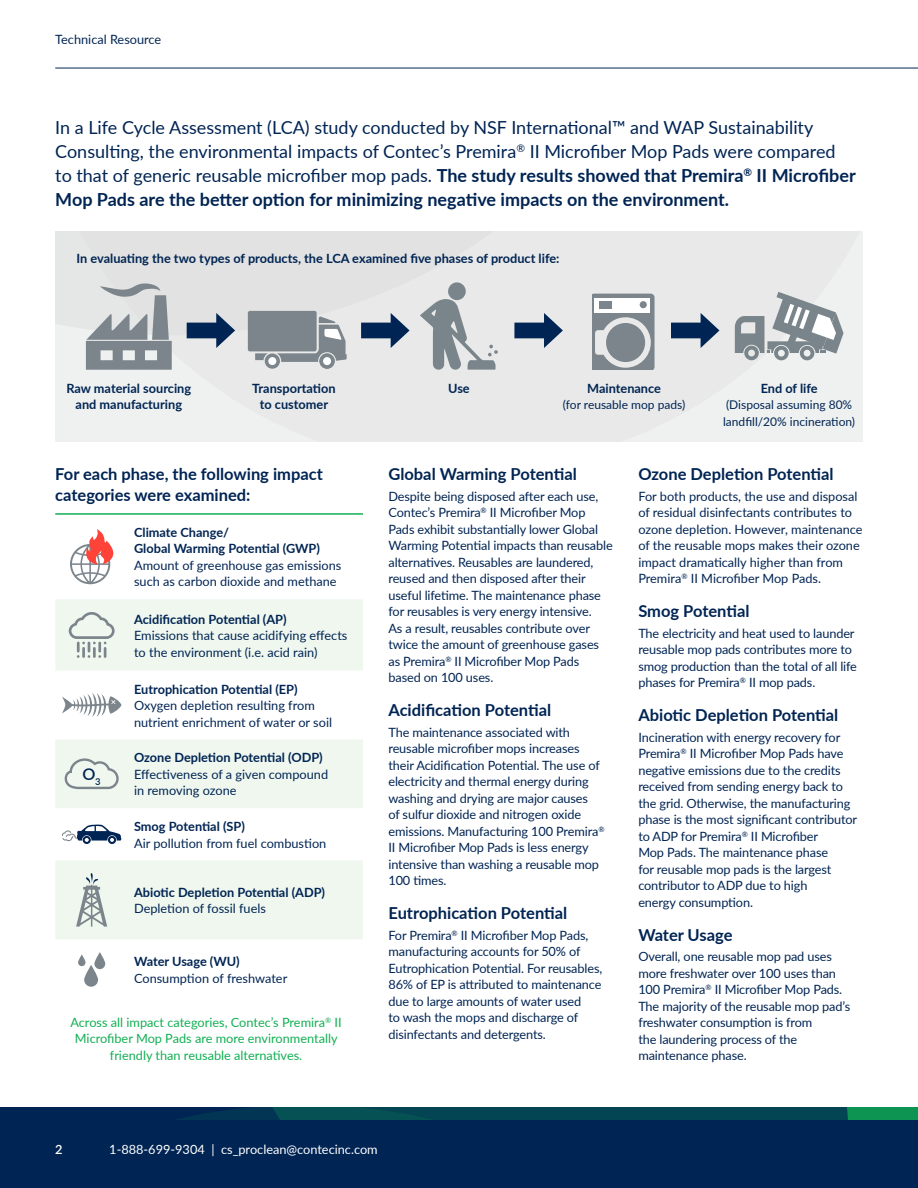
<style>
.page{position:relative;width:918px;height:1188px;background:#fff}
.page>*{position:absolute;margin:0;border:0;box-sizing:border-box;transform-origin:0 0}
._04__Body_text{font:18px/24px "Lato";color:#002453}
._03__Sub_heading{font:700 16.5px/21px "Lato";color:#002453}
.t1{font:600 16.2px "Lato";color:#002453}
._04__Body_text-2{font:12.75px/16.5px "Lato";letter-spacing:-.01em;color:#002453}
._03__Sub_heading-2{font:12.75px/16.5px "Lato";color:#002453}
._04__Body_text-3{font:700 12.75px/16.5px "Lato";color:#002453;text-align:center}
._04__Body_text-4{font:12.75px/16.5px "Lato";color:#11af53;text-align:center}
._03__Sub_heading-3{font:700 12.75px/16.5px "Lato";color:#002453}
.t2{font:12.75px "Lato";color:#fff}
.t3{font:600 12.75px "Lato";color:#fff}
._04__Body_text-5{font:12px/16.5px "Lato";color:#002453}
.s1{font-weight:700}
.s2{font-weight:400}
</style>
<div class="page">
<div style="left:0;top:1120px;width:918px;height:68px;background:#002453"></div>
<svg style="left:0;top:1107px;width:918px;height:13px"></svg>
<hr style="left:55px;top:68px;width:863px;height:1px;background:#002453">
<div style="left:55px;top:231px;width:808px;height:210px;background:#e8e9e8"></div>
<div style="left:55px;top:231px;width:674px;height:104px;background:#e5e7e6"></div>
<svg style="left:420px;top:282px;width:78px;height:88px"></svg>
<svg style="left:592px;top:294px;width:63px;height:76px"></svg>
<div style="left:594px;top:298px;width:56px;height:14px;background:#fff"></div>
<div style="left:599px;top:301px;width:13px;height:7px;background:#7c858c"></div>
<div style="left:640px;top:301px;width:7px;height:7px;background:#7c858c;border-radius:50%"></div>
<svg style="left:86px;top:283px;width:86px;height:87px"></svg>
<svg style="left:255px;top:353px;width:13px;height:7px"></svg>
<div style="left:248px;top:311px;width:69px;height:40px;background:#7c858c;border-radius:2px"></div>
<svg style="left:277px;top:316px;width:70px;height:53px"></svg>
<div style="left:323px;top:357px;width:8px;height:8px;background:#fff;border-radius:50%"></div>
<svg style="left:265px;top:353px;width:15px;height:16px"></svg>
<div style="left:268px;top:357px;width:8px;height:8px;background:#fff;border-radius:50%"></div>
<svg style="left:735px;top:292px;width:109px;height:68px"></svg>
<div style="left:187px;top:323px;width:37px;height:15px;background:#002453"></div>
<svg style="left:216px;top:313px;width:19px;height:35px"></svg>
<div style="left:514px;top:323px;width:37px;height:15px;background:#002453"></div>
<svg style="left:544px;top:313px;width:19px;height:35px"></svg>
<div style="left:361px;top:323px;width:37px;height:15px;background:#002453"></div>
<svg style="left:391px;top:313px;width:19px;height:35px"></svg>
<div style="left:671px;top:323px;width:37px;height:15px;background:#002453"></div>
<svg style="left:701px;top:313px;width:18px;height:35px"></svg>
<svg style="left:55px;top:599px;width:308px;height:340px;fill:#eff7ef"></svg>
<hr style="left:55px;top:513px;width:73px;height:2px;background:#11af53">
<hr style="left:128px;top:513px;width:235px;height:2px;background:#11af53">
<svg style="left:70px;top:529px;width:44px;height:55px"></svg>
<svg style="left:69px;top:612px;width:46px;height:46px"></svg>
<svg style="left:62px;top:693px;width:59px;height:24px"></svg>
<svg style="left:65px;top:758px;width:54px;height:31px"></svg>
<svg style="left:62px;top:824px;width:59px;height:20px"></svg>
<svg style="left:76px;top:873px;width:31px;height:54px"></svg>
<svg style="left:84px;top:965px;width:14px;height:22px"></svg>
<svg style="left:94px;top:952px;width:11px;height:17px"></svg>
<svg style="left:78px;top:954px;width:8px;height:12px"></svg>
<p class="_04__Body_text-2" style="left:55px;top:31px;width:108px">Technical Resource</p>
<p class="_04__Body_text" style="left:55px;top:114px;width:802px">In a Life Cycle Assessment (LCA) study conducted by NSF International™ and WAP Sustainability Consulting, the environmental impacts of Contec’s Premira<sup>®</sup> II Microfiber Mop Pads were compared to that of generic reusable microfiber mop pads. <span class="s1">The study results showed that Premira</span><sup>®</sup> <span class="s1">II Microfiber Mop Pads are the better option for minimizing negative impacts on the environment.</span></p>
<p class="_04__Body_text-3" style="left:77px;top:249px;width:484px">In evaluating the two types of products, the LCA examined five phases of product life:</p>
<p class="_04__Body_text-3" style="left:66px;top:379px;width:126px">Raw material sourcing and manufacturing</p>
<p class="_04__Body_text-3" style="left:252px;top:379px;width:85px">Transportation to customer</p>
<p class="_04__Body_text-3" style="left:448px;top:379px;width:23px">Use</p>
<p class="_04__Body_text-3" style="left:587px;top:379px;width:75px">Maintenance</p>
<p class="_04__Body_text-5" style="left:563px;top:396px;width:124px">(for reusable mop pads)</p>
<p class="_04__Body_text-3" style="left:761px;top:379px;width:58px">End of life</p>
<p class="_04__Body_text-5" style="left:723px;top:396px;width:134px">(Disposal assuming 80% landfill/20% incineration)</p>
<p class="_03__Sub_heading" style="left:55px;top:463px;width:269px">For each phase, the following impact categories were examined:</p>
<p class="_03__Sub_heading-2" style="left:134px;top:524px;width:209px"><span class="s1">Climate Change/<br>Global Warming Potential (GWP)<br></span>Amount of greenhouse gas emissions such as carbon dioxide and methane</p>
<p class="_03__Sub_heading-2" style="left:134px;top:610px;width:215px"><span class="s1">Acidification Potential (AP)<br></span>Emissions that cause acidifying effects to the environment (i.e. acid rain)</p>
<p class="_03__Sub_heading-2" style="left:134px;top:680px;width:200px"><span class="s1">Eutrophication Potential (EP)<br></span>Oxygen depletion resulting from nutrient enrichment of water or soil</p>
<p class="t1" style="left:82px;top:762px;width:20px">O<sub>3</sub></p>
<p class="_03__Sub_heading-2" style="left:134px;top:749px;width:196px"><span class="s1">Ozone Depletion Potential (ODP)<br></span>Effectiveness of a given compound in removing ozone</p>
<p class="_03__Sub_heading-2" style="left:134px;top:818px;width:194px"><span class="s1">Smog Potential (SP)<br></span>Air pollution from fuel combustion</p>
<p class="_03__Sub_heading-3" style="left:134px;top:883px;width:193px">Abiotic Depletion Potential (ADP)<br><span class="s2">Depletion of fossil fuels</span></p>
<p class="_03__Sub_heading-2" style="left:134px;top:953px;width:155px"><span class="s1">Water Usage (WU)<br></span>Consumption of freshwater</p>
<p class="_04__Body_text-4" style="left:70px;top:1013px;width:273px">Across all impact categories, Contec’s Premira<sup>®</sup> II<br>Microfiber Mop Pads are more environmentally friendly than reusable alternatives.</p>
<p class="_03__Sub_heading" style="left:388px;top:463px;width:190px">Global Warming Potential</p>
<p class="_04__Body_text-2" style="left:388px;top:488px;width:226px">Despite being disposed after each use, Contec’s Premira<sup>®</sup> II Microfiber Mop Pads exhibit substantially lower Global Warming Potential impacts than reusable alternatives. Reusables are laundered, reused and then disposed after their useful lifetime. The maintenance phase for reusables is very energy intensive.<br>As a result, reusables contribute over twice the amount of greenhouse gases as Premira<sup>®</sup> II Microfiber Mop Pads based on 100 uses.</p>
<p class="_03__Sub_heading" style="left:388px;top:699px;width:164px">Acidification Potential</p>
<p class="_04__Body_text-2" style="left:388px;top:724px;width:218px">The maintenance associated with reusable microfiber mops increases their Acidification Potential. The use of electricity and thermal energy during washing and drying are major causes<br>of sulfur dioxide and nitrogen oxide emissions. Manufacturing 100 Premira<sup>® </sup>II Microfiber Mop Pads is less energy intensive than washing a reusable mop 100 times.</p>
<p class="_03__Sub_heading" style="left:388px;top:902px;width:180px">Eutrophication Potential</p>
<p class="_04__Body_text-2" style="left:388px;top:927px;width:215px">For Premira<sup>®</sup> II Microfiber Mop Pads, manufacturing accounts for 50% of Eutrophication Potential. For reusables, 86% of EP is attributed to maintenance due to large amounts of water used<br>to wash the mops and discharge of disinfectants and detergents.</p>
<p class="_03__Sub_heading" style="left:638px;top:463px;width:197px">Ozone Depletion Potential</p>
<p class="_04__Body_text-2" style="left:638px;top:488px;width:226px">For both products, the use and disposal of residual disinfectants contributes to ozone depletion. However, maintenance of the reusable mops makes their ozone impact dramatically higher than from Premira<sup>®</sup> II Microfiber Mop Pads.</p>
<p class="_03__Sub_heading" style="left:638px;top:600px;width:113px">Smog Potential</p>
<p class="_04__Body_text-2" style="left:638px;top:625px;width:220px">The electricity and heat used to launder reusable mop pads contributes more to smog production than the total of all life phases for Premira<sup>®</sup> II mop pads.</p>
<p class="_03__Sub_heading" style="left:638px;top:704px;width:202px">Abiotic Depletion Potential</p>
<p class="_04__Body_text-2" style="left:638px;top:729px;width:220px">Incineration with energy recovery for Premira<sup>®</sup> II Microfiber Mop Pads have negative emissions due to the credits received from sending energy back to the grid. Otherwise, the manufacturing phase is the most significant contributor to ADP for Premira<sup>®</sup> II Microfiber<br>Mop Pads. The maintenance phase<br>for reusable mop pads is the largest contributor to ADP due to high<br>energy consumption.</p>
<p class="_03__Sub_heading" style="left:638px;top:923px;width:96px">Water Usage</p>
<p class="_04__Body_text-2" style="left:638px;top:948px;width:213px">Overall, one reusable mop pad uses more freshwater over 100 uses than<br>100 Premira<sup>®</sup> II Microfiber Mop Pads.<br>The majority of the reusable mop pad’s freshwater consumption is from<br>the laundering process of the maintenance phase.</p>
<p class="t3" style="left:55px;top:1140px;width:9px">2</p>
<p class="t2" style="left:109px;top:1140px;width:270px">1-888-699-9304 | cs_proclean@contecinc.com</p>
</div>
